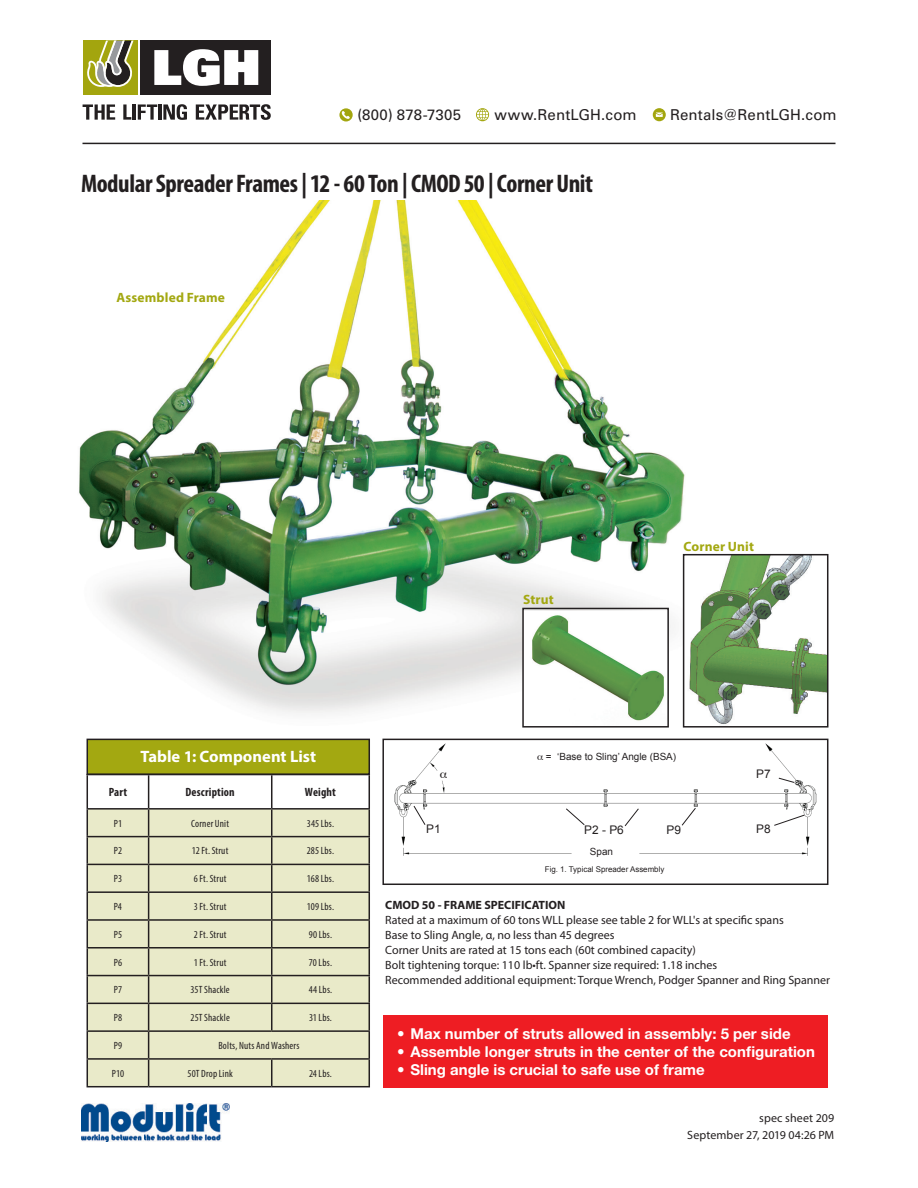
<style>
.page{position:relative;width:918px;height:1188px;background:#fff}
.page>*{position:absolute;margin:0;border:0;box-sizing:border-box;transform-origin:0 0}
.PAGE_HEADER-LEFT{font:700 condensed 25.5px "Myriad Pro";letter-spacing:-.015em;color:#231f20}
.TAB_SECTION_NAME{font:700 16.5px "Myriad Pro";color:#fff}
.t1{font:700 15px "Helvetica Neue LT Std";color:#fff}
.LGH_CONTACT_INFO{font:15px "Univers LT Std";letter-spacing:.01em;color:#231f20}
.IMAGE_CAPTION{font:700 13.5px "Myriad Pro";letter-spacing:.01em;color:#a3a811}
.IMAGE_CAPTION-2{font:12px "Myriad Pro";color:#231f20}
.t2{font:700 12px "Myriad Pro";color:#231f20}
.TABLE-BODY_BOLD{font:700 condensed 12px "Myriad Pro";letter-spacing:.015em;color:#231f20}
.Image_4{font:11.85px "Arial";color:#231f20}
.TABLE-BODY_REG{font:condensed 10.5px "Myriad Pro";letter-spacing:.015em;color:#231f20}
.Image_4-2{font:9.9px "Arial";color:#231f20}
.Image_4-3{font:7.95px "Arial";color:#231f20}
</style>
<div class="page">
<img style="left:79px;top:201px;width:639px;height:565px">
<svg style="left:87px;top:775px;width:283px;height:311px;background:#dddec3"></svg>
<hr style="left:87px;top:1086px;width:62px;height:1px;background:#231f20">
<hr style="left:149px;top:1086px;width:123px;height:1px;background:#231f20">
<hr style="left:272px;top:1086px;width:98px;height:1px;background:#231f20">
<div style="left:87px;top:739px;width:282px;height:35px;background:#a3a811"></div>
<div style="left:87px;top:739px;width:283px;height:36px;border:2px solid #231f20"></div>
<img style="left:385px;top:742px;width:432px;height:114px">
<svg style="left:774px;top:815px;width:31px;height:11px"></svg>
<svg style="left:779px;top:778px;width:15px;height:5px"></svg>
<svg style="left:625px;top:808px;width:14px;height:18px"></svg>
<svg style="left:566px;top:808px;width:19px;height:17px"></svg>
<svg style="left:414px;top:806px;width:11px;height:19px"></svg>
<svg style="left:682px;top:808px;width:14px;height:18px"></svg>
<div style="left:382px;top:739px;width:446px;height:146px;border:2px solid #231f20"></div>
<img style="left:686px;top:557px;width:139px;height:168px">
<div style="left:683px;top:554px;width:145px;height:174px;border:2px solid #231f20"></div>
<img style="left:525px;top:611px;width:141px;height:114px">
<div style="left:522px;top:608px;width:147px;height:120px;border:2px solid #231f20"></div>
<div style="left:384px;top:1015px;width:444px;height:72px;background:#ee1d23"></div>
<div style="left:141px;top:41px;width:130px;height:54px;background:#231f20"></div>
<svg style="left:154px;top:49px;width:104px;height:37px"></svg>
<div style="left:83px;top:41px;width:55px;height:54px;background:#a3a50e"></div>
<svg style="left:87px;top:41px;width:47px;height:46px"></svg>
<svg style="left:83px;top:104px;width:32px;height:16px"></svg>
<svg style="left:123px;top:104px;width:8px;height:16px"></svg>
<hr style="left:133px;top:104px;width:3px;height:16px;background:#231f20">
<svg style="left:138px;top:104px;width:19px;height:16px"></svg>
<hr style="left:158px;top:104px;width:4px;height:16px;background:#231f20">
<svg style="left:163px;top:104px;width:24px;height:16px"></svg>
<svg style="left:196px;top:104px;width:75px;height:16px"></svg>
<hr style="left:82px;top:143px;width:754px;height:1px;background:#231f20">
<svg style="left:339px;top:108px;width:14px;height:13px"></svg>
<svg style="left:342px;top:111px;width:8px;height:8px"></svg>
<svg style="left:476px;top:108px;width:13px;height:13px"></svg>
<svg style="left:653px;top:108px;width:13px;height:13px"></svg>
<img style="left:81px;top:1104px;width:149px;height:38px">
<svg style="left:538px;top:756px;width:5px;height:4px"></svg>
<svg style="left:440px;top:773px;width:7px;height:6px"></svg>
<p class="LGH_CONTACT_INFO" style="left:357px;top:106px;width:105px">(800) 878-7305</p>
<p class="LGH_CONTACT_INFO" style="left:495px;top:106px;width:144px">www.RentLGH.com</p>
<p class="LGH_CONTACT_INFO" style="left:670px;top:106px;width:168px">Rentals@RentLGH.com</p>
<p class="PAGE_HEADER-LEFT" style="left:81px;top:167px;width:514px">Modular Spreader Frames | 12 - 60 Ton | CMOD 50 | Corner Unit</p>
<p class="IMAGE_CAPTION" style="left:117px;top:288px;width:110px">Assembled Frame</p>
<p class="IMAGE_CAPTION" style="left:523px;top:590px;width:32px">Strut</p>
<p class="IMAGE_CAPTION" style="left:684px;top:538px;width:72px">Corner Unit</p>
<p class="TAB_SECTION_NAME" style="left:140px;top:745px;width:177px">Table 1: Component List</p>
<p class="TABLE-BODY_BOLD" style="left:109px;top:785px;width:20px">Part</p>
<p class="TABLE-BODY_BOLD" style="left:186px;top:785px;width:51px">Description</p>
<p class="TABLE-BODY_BOLD" style="left:305px;top:785px;width:33px">Weight</p>
<p class="TABLE-BODY_REG" style="left:114px;top:817px;width:10px">P1</p>
<p class="TABLE-BODY_REG" style="left:191px;top:817px;width:39px">Corner Unit</p>
<p class="TABLE-BODY_REG" style="left:307px;top:817px;width:29px">345 Lbs.</p>
<p class="TABLE-BODY_REG" style="left:114px;top:845px;width:10px">P2</p>
<p class="TABLE-BODY_REG" style="left:192px;top:845px;width:38px">12 Ft. Strut</p>
<p class="TABLE-BODY_REG" style="left:307px;top:845px;width:29px">285 Lbs.</p>
<p class="TABLE-BODY_REG" style="left:114px;top:872px;width:10px">P3</p>
<p class="TABLE-BODY_REG" style="left:194px;top:872px;width:34px">6 Ft. Strut</p>
<p class="TABLE-BODY_REG" style="left:307px;top:872px;width:29px">168 Lbs.</p>
<p class="TABLE-BODY_REG" style="left:114px;top:900px;width:10px">P4</p>
<p class="TABLE-BODY_REG" style="left:194px;top:900px;width:34px">3 Ft. Strut</p>
<p class="TABLE-BODY_REG" style="left:307px;top:900px;width:29px">109 Lbs.</p>
<p class="TABLE-BODY_REG" style="left:114px;top:928px;width:10px">P5</p>
<p class="TABLE-BODY_REG" style="left:194px;top:928px;width:34px">2 Ft. Strut</p>
<p class="TABLE-BODY_REG" style="left:309px;top:928px;width:25px">90 Lbs.</p>
<p class="TABLE-BODY_REG" style="left:114px;top:956px;width:10px">P6</p>
<p class="TABLE-BODY_REG" style="left:194px;top:956px;width:34px">1 Ft. Strut</p>
<p class="TABLE-BODY_REG" style="left:309px;top:956px;width:25px">70 Lbs.</p>
<p class="TABLE-BODY_REG" style="left:114px;top:984px;width:10px">P7</p>
<p class="TABLE-BODY_REG" style="left:191px;top:984px;width:41px">35T Shackle</p>
<p class="TABLE-BODY_REG" style="left:309px;top:984px;width:25px">44 Lbs.</p>
<p class="TABLE-BODY_REG" style="left:114px;top:1011px;width:10px">P8</p>
<p class="TABLE-BODY_REG" style="left:190px;top:1011px;width:41px">25T Shackle</p>
<p class="TABLE-BODY_REG" style="left:309px;top:1011px;width:24px">31 Lbs.</p>
<p class="TABLE-BODY_REG" style="left:114px;top:1039px;width:10px">P9</p>
<p class="TABLE-BODY_REG" style="left:218px;top:1039px;width:83px">Bolts, Nuts And Washers</p>
<p class="TABLE-BODY_REG" style="left:112px;top:1067px;width:14px">P10</p>
<p class="TABLE-BODY_REG" style="left:188px;top:1067px;width:47px">50T Drop Link</p>
<p class="TABLE-BODY_REG" style="left:309px;top:1067px;width:24px">24 Lbs.</p>
<p class="Image_4-2" style="left:546px;top:750px;width:132px">= ‘Base to Sling’ Angle (BSA)</p>
<p class="Image_4" style="left:426px;top:822px;width:16px">P1</p>
<p class="Image_4" style="left:584px;top:822px;width:41px">P2 - P6</p>
<p class="Image_4-2" style="left:590px;top:845px;width:25px">Span</p>
<p class="Image_4" style="left:667px;top:822px;width:16px">P9</p>
<p class="Image_4-3" style="left:545px;top:864px;width:121px">Fig. 1. Typical Spreader Assembly</p>
<p class="Image_4" style="left:756px;top:766px;width:16px">P7</p>
<p class="Image_4" style="left:756px;top:822px;width:16px">P8</p>
<p class="t2" style="left:385px;top:897px;width:182px">CMOD 50 - FRAME SPECIFICATION</p>
<p class="IMAGE_CAPTION-2" style="left:385px;top:912px;width:400px">Rated at a maximum of 60 tons WLL please see table 2 for WLL's at specific spans</p>
<p class="IMAGE_CAPTION-2" style="left:385px;top:927px;width:231px">Base to Sling Angle, α, no less than 45 degrees</p>
<p class="IMAGE_CAPTION-2" style="left:385px;top:942px;width:312px">Corner Units are rated at 15 tons each (60t combined capacity)</p>
<p class="IMAGE_CAPTION-2" style="left:385px;top:957px;width:334px">Bolt tightening torque: 110 lb•ft. Spanner size required: 1.18 inches</p>
<p class="IMAGE_CAPTION-2" style="left:385px;top:972px;width:446px">Recommended additional equipment: Torque Wrench, Podger Spanner and Ring Spanner</p>
<p class="t1" style="left:397px;top:1024px;width:395px">• Max number of struts allowed in assembly: 5 per side</p>
<p class="t1" style="left:397px;top:1042px;width:419px">• Assemble longer struts in the center of the configuration</p>
<p class="t1" style="left:397px;top:1060px;width:309px">• Sling angle is crucial to safe use of frame</p>
<p class="IMAGE_CAPTION-2" style="left:759px;top:1110px;width:77px">spec sheet 209</p>
<p class="IMAGE_CAPTION-2" style="left:687px;top:1128px;width:148px">September 27, 2019 04:26 PM</p>
</div>
